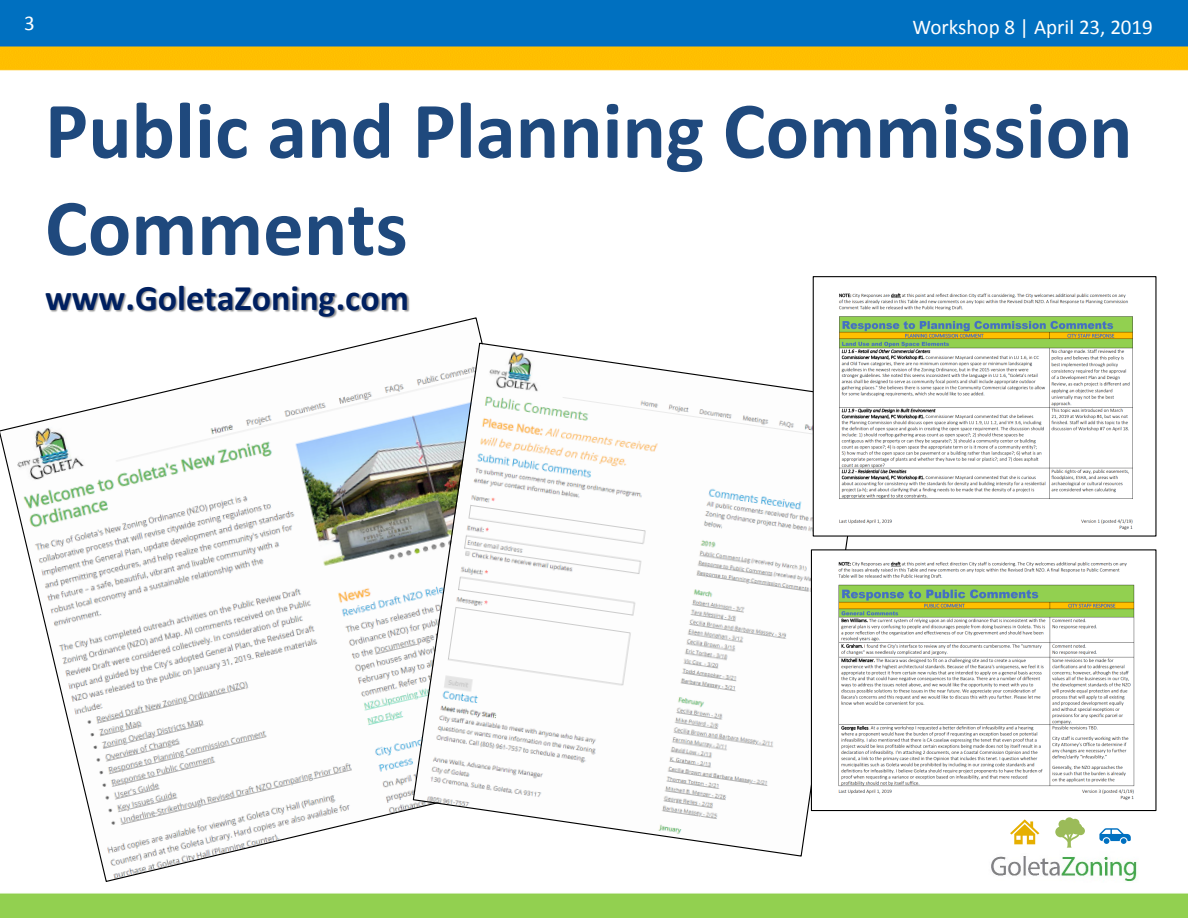
<style>
.page{position:relative;width:1188px;height:918px;background:#fff}
.page>*{position:absolute;margin:0;border:0;box-sizing:border-box;transform-origin:0 0}
.t1{font:700 81px/97.2px "Calibri";color:#1f497d}
.t2{font:700 36px "Calibri";color:#002060}
.t3{font:21px "Calibri";letter-spacing:-.005em;color:#fff}
</style>
<div class="page">
<img style="left:0;top:0;width:1188px;height:918px">
<svg style="left:1010px;top:819px;width:29px;height:25px"></svg>
<svg style="left:1099px;top:828px;width:32px;height:16px"></svg>
<svg style="left:1055px;top:817px;width:30px;height:31px"></svg>
<img style="left:965px;top:849px;width:210px;height:34px">
<svg style="left:0;top:317px;width:584px;height:566px"></svg>
<img style="left:22px;top:264px;width:413px;height:81px">
<svg style="left:412px;top:342px;width:457px;height:515px"></svg>
<img style="left:815px;top:278px;width:339px;height:257px">
<div style="left:813px;top:276px;width:343px;height:261px;border:1px solid #000"></div>
<img style="left:813px;top:551px;width:342px;height:258px">
<div style="left:811px;top:549px;width:346px;height:262px;border:1px solid #000"></div>
<p class="t3" style="left:24px;top:10px;width:12px">3</p>
<p class="t3" style="left:913px;top:13px;width:242px">Workshop 8 | April 23, 2019</p>
<h2 class="t1" style="left:45px;top:82px;width:1089px">Public and Planning Commission<br>Comments</h2>
<p class="t2" style="left:45px;top:275px;width:366px">www.GoletaZoning.com</p>
</div>
